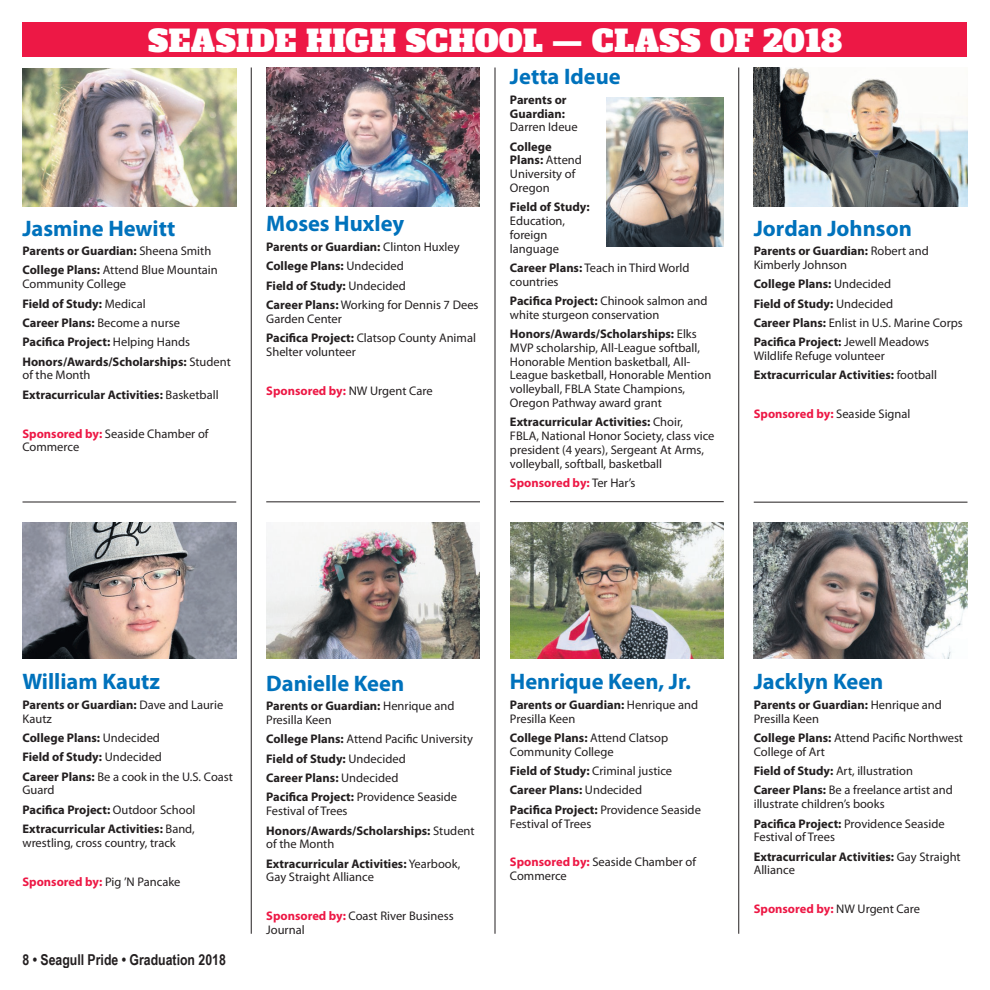
<style>
.page{position:relative;width:990px;height:990px;background:#fff}
.page>*{position:absolute;margin:0;border:0;box-sizing:border-box;transform-origin:0 0}
.t1{font:30px "Alfa Slab One";letter-spacing:.01em;color:#fff}
.t2{font:700 22.5px "Myriad Pro";color:#0072bc}
.t3{font:700 15px "Arial Narrow";color:#231f20}
.t4{font:12.5px/13.8px "Myriad Pro";color:#231f20}
.t5{font:700 12.5px/19.4px "Myriad Pro";color:#231f20}
.t6{font:700 12.5px "Myriad Pro";color:#ed1845}
.s1{font-weight:400}
.s2{font-weight:700;color:#ed1845}
.s3{font-weight:700}
.s4{font-weight:400;color:#231f20}
</style>
<div class="page">
<div style="left:23px;top:22px;width:945px;height:35px;background:#ed1845"></div>
<hr style="left:23px;top:502px;width:213px;height:1px;background:#231f20">
<hr style="left:266px;top:502px;width:214px;height:1px;background:#231f20">
<hr style="left:510px;top:501px;width:214px;height:1px;background:#231f20">
<hr style="left:754px;top:502px;width:214px;height:1px;background:#231f20">
<hr style="left:739px;top:67px;width:1px;height:867px;background:#231f20">
<hr style="left:495px;top:67px;width:1px;height:867px;background:#231f20">
<hr style="left:251px;top:67px;width:1px;height:867px;background:#231f20">
<img style="left:22px;top:69px;width:214px;height:137px">
<img style="left:266px;top:68px;width:214px;height:138px">
<img style="left:606px;top:98px;width:118px;height:148px">
<img style="left:754px;top:68px;width:214px;height:138px">
<img style="left:22px;top:522px;width:214px;height:137px">
<img style="left:266px;top:522px;width:214px;height:137px">
<img style="left:510px;top:522px;width:214px;height:137px">
<img style="left:754px;top:522px;width:214px;height:137px">
<h1 class="t1" style="left:148px;top:28px;width:696px">SEASIDE HIGH SCHOOL — CLASS OF 2018</h1>
<h2 class="t2" style="left:22px;top:219px;width:154px">Jasmine Hewitt</h2>
<p class="t5" style="left:22px;top:242px;width:197px">Parents or Guardian: <span class="s1">Sheena Smith<br></span>College Plans: <span class="s1">Attend Blue Mountain</span></p>
<p class="t5" style="left:22px;top:275px;width:210px"><span class="s1">Community College<br></span>Field of Study: <span class="s1">Medical<br></span>Career Plans: <span class="s1">Become a nurse<br></span>Pacifica Project: <span class="s1">Helping Hands<br></span>Honors/Awards/Scholarships: <span class="s1">Student</span></p>
<p class="t5" style="left:22px;top:367px;width:198px"><span class="s1">of the Month<br></span>Extracurricular Activities: <span class="s1">Basketball</span></p>
<p class="t4" style="left:22px;top:428px;width:188px"><span class="s2">Sponsored by:</span> Seaside Chamber of<br>Commerce</p>
<h2 class="t2" style="left:266px;top:215px;width:140px">Moses Huxley</h2>
<p class="t5" style="left:266px;top:238px;width:214px">Parents or Guardian: <span class="s1">Clinton Huxley<br></span>College Plans: <span class="s1">Undecided<br></span>Field of Study: <span class="s1">Undecided<br></span>Career Plans: <span class="s1">Working for Dennis 7 Dees</span></p>
<p class="t4" style="left:266px;top:310px;width:211px;line-height:19.4px">Garden Center<br><span class="s3">Pacifica Project:</span> Clatsop County Animal</p>
<p class="t4" style="left:266px;top:346px;width:91px">Shelter volunteer</p>
<p class="t6" style="left:266px;top:385px;width:168px">Sponsored by: <span class="s4">NW Urgent Care</span></p>
<h2 class="t2" style="left:510px;top:68px;width:112px">Jetta Ideue</h2>
<p class="t5" style="left:510px;top:94px;width:58px;line-height:13.8px">Parents or<br>Guardian:</p>
<p class="t4" style="left:510px;top:121px;width:69px">Darren Ideue</p>
<p class="t4" style="left:510px;top:141px;width:73px"><span class="s3">College<br>Plans:</span> Attend<br>University of<br>Oregon</p>
<p class="t5" style="left:510px;top:198px;width:81px">Field of Study:</p>
<p class="t4" style="left:510px;top:215px;width:57px">Education, foreign language</p>
<p class="t4" style="left:510px;top:262px;width:181px"><span class="s3">Career Plans:</span> Teach in Third World countries</p>
<p class="t4" style="left:510px;top:295px;width:199px"><span class="s3">Pacifica Project:</span> Chinook salmon and white sturgeon conservation</p>
<p class="t4" style="left:510px;top:328px;width:203px"><span class="s3">Honors/Awards/Scholarships:</span> Elks MVP scholarship, All-League softball, Honorable Mention basketball, All-League basketball, Honorable Mention volleyball, FBLA State Champions, Oregon Pathway award grant</p>
<p class="t4" style="left:510px;top:416px;width:206px"><span class="s3">Extracurricular Activities:</span> Choir, FBLA, National Honor Society, class vice president (4 years), Sergeant At Arms, volleyball, softball, basketball</p>
<p class="t6" style="left:510px;top:478px;width:127px">Sponsored by: <span class="s4">Ter Har’s</span></p>
<h2 class="t2" style="left:754px;top:219px;width:160px">Jordan Johnson</h2>
<p class="t4" style="left:754px;top:245px;width:177px"><span class="s3">Parents or Guardian:</span> Robert and<br>Kimberly Johnson</p>
<p class="t5" style="left:754px;top:275px;width:211px">College Plans: <span class="s1">Undecided<br></span>Field of Study: <span class="s1">Undecided<br></span>Career Plans: <span class="s1">Enlist in U.S. Marine Corps<br></span>Pacifica Project: <span class="s1">Jewell Meadows</span></p>
<p class="t4" style="left:754px;top:347px;width:185px;line-height:19.4px">Wildlife Refuge volunteer<br><span class="s3">Extracurricular Activities:</span> football</p>
<p class="t4" style="left:754px;top:408px;width:158px"><span class="s2">Sponsored by:</span> Seaside Signal</p>
<h2 class="t2" style="left:22px;top:673px;width:139px">William Kautz</h2>
<p class="t5" style="left:22px;top:699px;width:202px;line-height:13.8px">Parents or Guardian: <span class="s1">Dave and Laurie<br>Kautz</span></p>
<p class="t4" style="left:22px;top:729px;width:212px;line-height:19.4px"><span class="s3">College Plans:</span> Undecided<br><span class="s3">Field of Study:</span> Undecided<br><span class="s3">Career Plans:</span> Be a cook in the U.S. Coast</p>
<p class="t5" style="left:22px;top:782px;width:174px"><span class="s1">Guard<br></span>Pacifica Project: <span class="s1">Outdoor School<br></span>Extracurricular Activities: <span class="s1">Band,</span></p>
<p class="t4" style="left:22px;top:837px;width:155px">wrestling, cross country, track</p>
<p class="t6" style="left:22px;top:877px;width:160px">Sponsored by: <span class="s4">Pig ’N Pancake</span></p>
<p class="t3" style="left:22px;top:954px;width:205px">8 • Seagull Pride • Graduation 2018</p>
<h2 class="t2" style="left:266px;top:675px;width:139px">Danielle Keen</h2>
<p class="t4" style="left:266px;top:700px;width:190px"><span class="s3">Parents or Guardian:</span> Henrique and<br>Presilla Keen</p>
<p class="t4" style="left:266px;top:731px;width:208px;line-height:19.4px"><span class="s3">College Plans:</span> Attend Pacific University <span class="s3">Field of Study:</span> Undecided<br><span class="s3">Career Plans:</span> Undecided<br><span class="s3">Pacifica Project:</span> Providence Seaside</p>
<p class="t5" style="left:266px;top:802px;width:210px"><span class="s1">Festival of Trees<br></span>Honors/Awards/Scholarships: <span class="s1">Student</span></p>
<p class="t5" style="left:266px;top:836px;width:196px"><span class="s1">of the Month<br></span>Extracurricular Activities: <span class="s1">Yearbook,</span></p>
<p class="t4" style="left:266px;top:871px;width:109px">Gay Straight Alliance</p>
<p class="t4" style="left:266px;top:910px;width:189px"><span class="s2">Sponsored by:</span> Coast River Business<br>Journal</p>
<h2 class="t2" style="left:510px;top:673px;width:183px">Henrique Keen, Jr.</h2>
<p class="t4" style="left:510px;top:699px;width:190px"><span class="s3">Parents or Guardian:</span> Henrique and<br>Presilla Keen</p>
<p class="t4" style="left:510px;top:732px;width:160px"><span class="s3">College Plans:</span> Attend Clatsop<br>Community College</p>
<p class="t5" style="left:510px;top:762px;width:192px">Field of Study: <span class="s1">Criminal justice<br></span>Career Plans: <span class="s1">Undecided<br></span>Pacifica Project: <span class="s1">Providence Seaside</span></p>
<p class="t4" style="left:510px;top:818px;width:83px">Festival of Trees</p>
<p class="t4" style="left:510px;top:856px;width:188px"><span class="s2">Sponsored by:</span> Seaside Chamber of<br>Commerce</p>
<h2 class="t2" style="left:754px;top:673px;width:131px">Jacklyn Keen</h2>
<p class="t4" style="left:754px;top:699px;width:190px"><span class="s3">Parents or Guardian:</span> Henrique and<br>Presilla Keen</p>
<p class="t4" style="left:754px;top:732px;width:211px"><span class="s3">College Plans:</span> Attend Pacific Northwest<br>College of Art</p>
<p class="t4" style="left:754px;top:762px;width:201px;line-height:19.4px"><span class="s3">Field of Study:</span> Art, illustration<br><span class="s3">Career Plans:</span> Be a freelance artist and</p>
<p class="t4" style="left:754px;top:795px;width:192px;line-height:19.4px">illustrate children’s books<br><span class="s3">Pacifica Project:</span> Providence Seaside</p>
<p class="t4" style="left:754px;top:828px;width:208px;line-height:19.4px">Festival of Trees<br><span class="s3">Extracurricular Activities:</span> Gay Straight</p>
<p class="t4" style="left:754px;top:864px;width:43px">Alliance</p>
<p class="t6" style="left:754px;top:904px;width:168px">Sponsored by: <span class="s4">NW Urgent Care</span></p>
</div>
